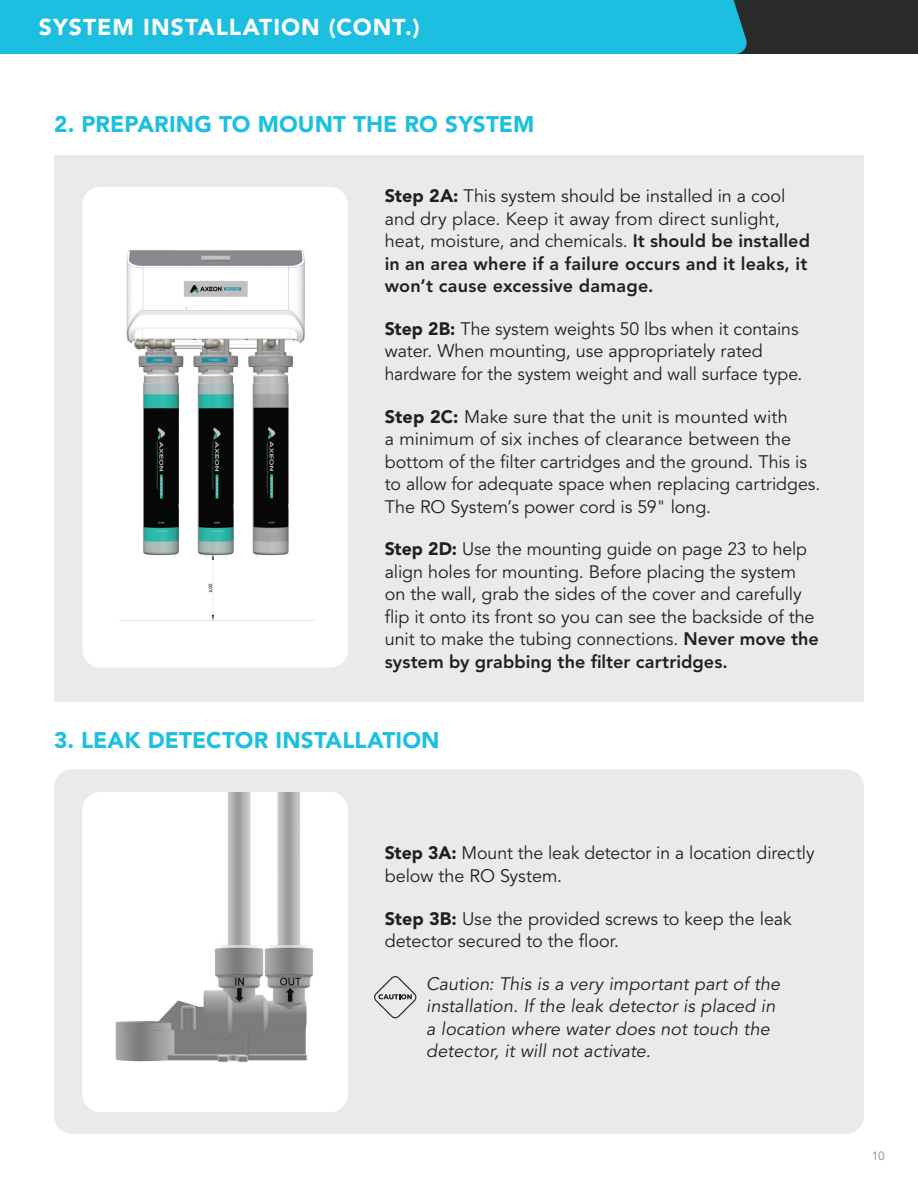
<style>
.page{position:relative;width:918px;height:1188px;background:#fff}
.page>*{position:absolute;margin:0;border:0;box-sizing:border-box;transform-origin:0 0}
.t1{font:900 22.8px "Avenir LT Std";letter-spacing:.045em;color:#fff}
.t2{font:900 22.5px "Avenir LT Std";letter-spacing:.005em;color:#1cbfdf}
.t3{font:18px/22.5px "Avenir LT Std";color:#231f20}
.t4{font:italic 18px/22.5px "Avenir LT Std";letter-spacing:.005em;color:#231f20}
.t5{font:12px "Avenir LT Std";color:#939598}
.s1{font-weight:900}
.s2{font-weight:800}
</style>
<div class="page">
<div style="left:54px;top:769px;width:810px;height:365px;background:#e9eaeb;border-radius:18px"></div>
<img style="left:82px;top:792px;width:266px;height:320px">
<div style="left:54px;top:155px;width:810px;height:546px;background:#e9eaeb"></div>
<div style="left:82px;top:187px;width:266px;height:481px;background:#fff;border-radius:18px"></div>
<img style="left:120px;top:250px;width:196px;height:371px">
<svg style="left:374px;top:976px;width:43px;height:42px"></svg>
<div style="left:0;top:0;width:918px;height:54px;background:#292a2a"></div>
<div style="left:0;top:0;width:747px;height:54px;background:#1cbfdf"></div>
<p class="t1" style="left:39px;top:13px;width:382px">SYSTEM INSTALLATION (CONT.)</p>
<p class="t2" style="left:54px;top:110px;width:482px">2. PREPARING TO MOUNT THE RO SYSTEM</p>
<p class="t3" style="left:385px;top:185px;width:427px"><span class="s1">Step 2A:</span> This system should be installed in a cool and dry place. Keep it away from direct sunlight, heat, moisture, and chemicals. <span class="s2">It should be installed in an area where if a failure occurs and it leaks, it won’t cause excessive damage.</span></p>
<p class="t3" style="left:385px;top:318px;width:419px"><span class="s1">Step 2B:</span> The system weights 50 lbs when it contains water. When mounting, use appropriately rated hardware for the system weight and wall surface type.</p>
<p class="t3" style="left:385px;top:406px;width:437px"><span class="s1">Step 2C:</span> Make sure that the unit is mounted with<br>a minimum of six inches of clearance between the bottom of the filter cartridges and the ground. This is to allow for adequate space when replacing cartridges.<br>The RO System’s power cord is 59" long.</p>
<p class="t3" style="left:385px;top:538px;width:436px"><span class="s1">Step 2D:</span> Use the mounting guide on page 23 to help align holes for mounting. Before placing the system on the wall, grab the sides of the cover and carefully flip it onto its front so you can see the backside of the unit to make the tubing connections. <span class="s2">Never move the system by grabbing the filter cartridges.</span></p>
<p class="t2" style="left:54px;top:727px;width:387px">3. LEAK DETECTOR INSTALLATION</p>
<p class="t3" style="left:385px;top:843px;width:431px"><span class="s1">Step 3A:</span> Mount the leak detector in a location directly below the RO System.</p>
<p class="t3" style="left:385px;top:908px;width:409px"><span class="s1">Step 3B:</span> Use the provided screws to keep the leak detector secured to the floor.</p>
<p class="t4" style="left:426px;top:973px;width:356px">Caution: This is a very important part of the installation. If the leak detector is placed in a location where water does not touch the detector, it will not activate.</p>
<p class="t5" style="left:872px;top:1148px;width:15px">10</p>
</div>
